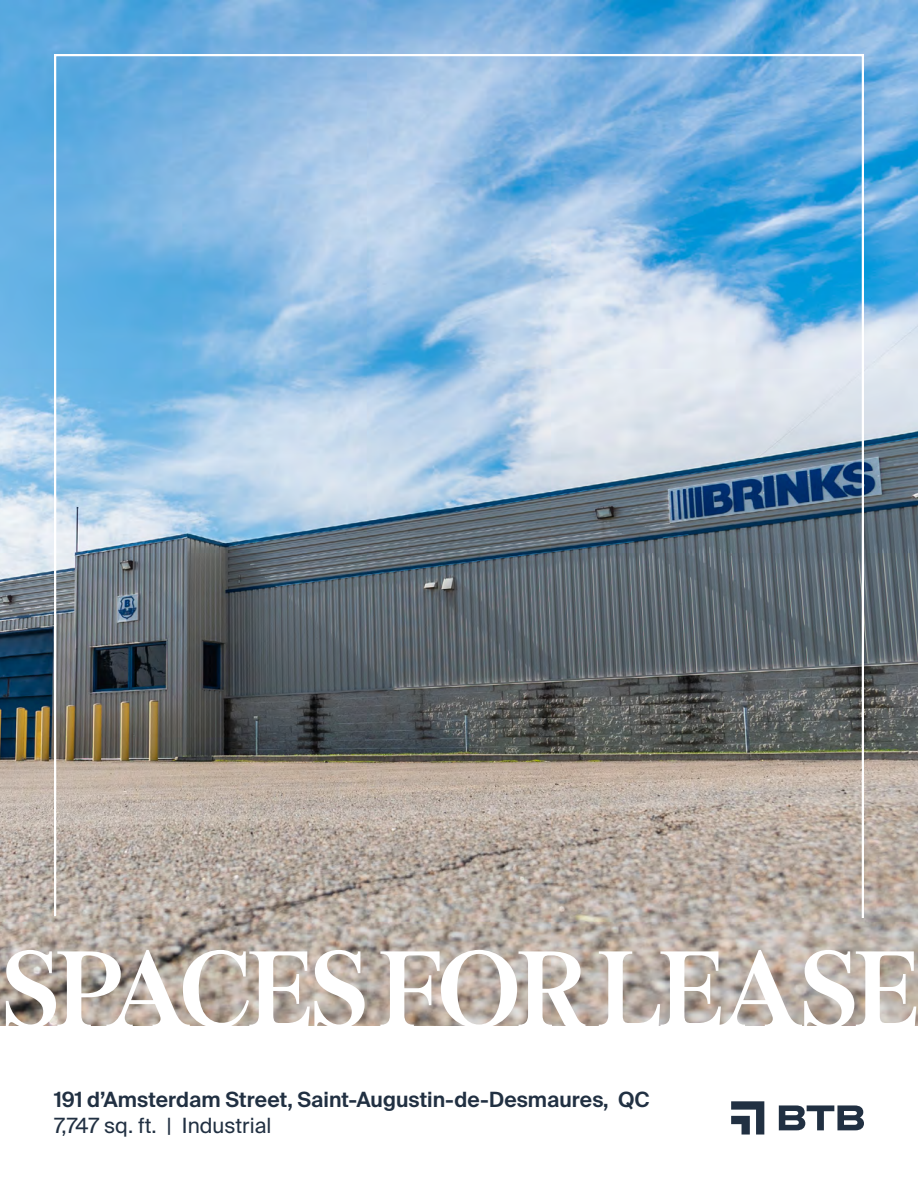
<style>
.page{position:relative;width:918px;height:1188px;background:#fff}
.page>*{position:absolute;margin:0;border:0;box-sizing:border-box;transform-origin:0 0}
.t1{font:600 108px "Burgess Pro";letter-spacing:-.035em;color:#fff}
.t2{font:600 21px "Suisse Intl";color:#213042}
.t3{font:21px "Suisse Intl";color:#213042}
</style>
<div class="page">
<img style="left:0;top:0;width:918px;height:1026px">
<svg style="left:731px;top:1101px;width:33px;height:34px"></svg>
<svg style="left:779px;top:1105px;width:85px;height:25px"></svg>
<img style="left:53px;top:53px;width:812px;height:867px">
<h1 class="t1" style="left:0;top:923px;width:920px">SPACES FOR LEASE</h1>
<p class="t2" style="left:54px;top:1087px;width:597px">191 d’Amsterdam Street, Saint-Augustin-de-Desmaures, QC</p>
<p class="t3" style="left:54px;top:1114px;width:219px">7,747 sq. ft. | Industrial</p>
</div>
